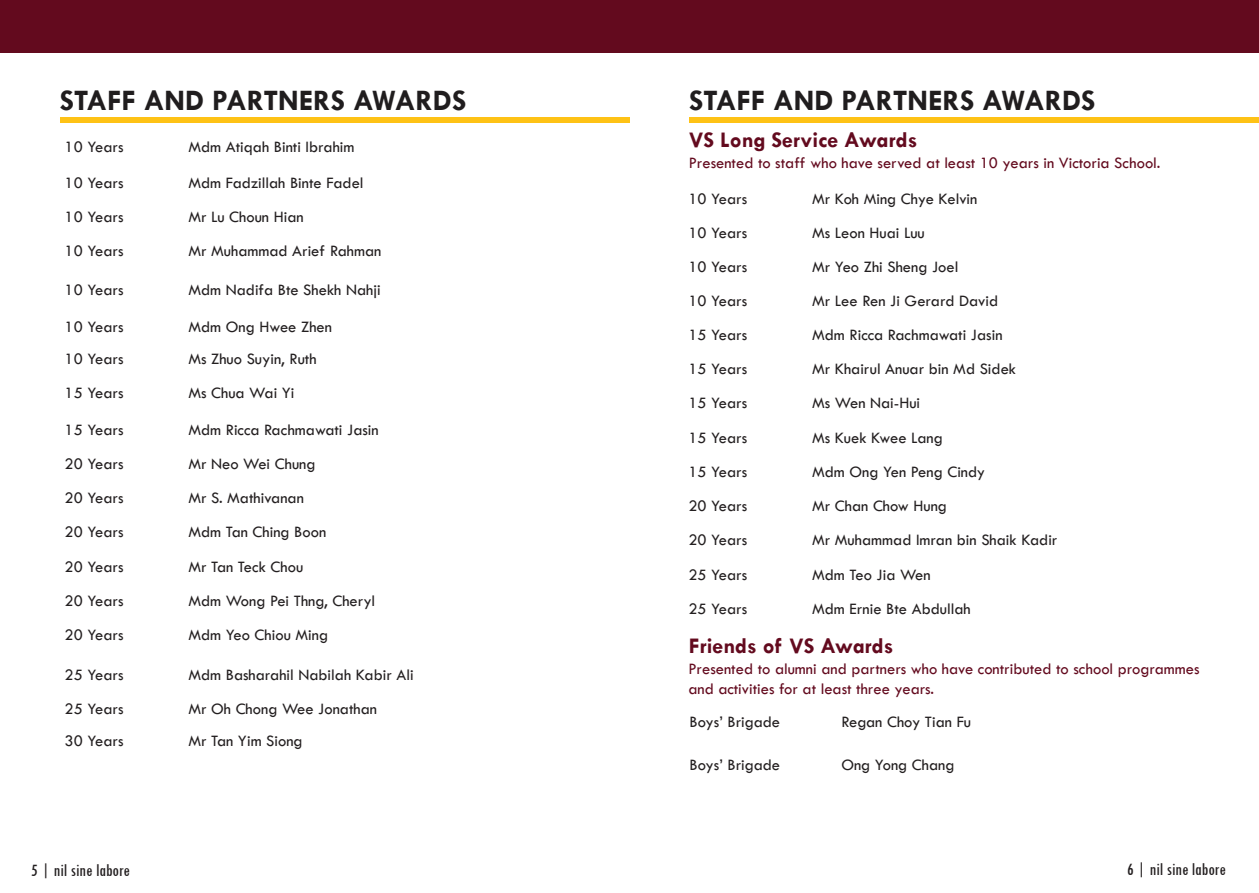
<style>
.page{position:relative;width:1259px;height:893px;background:#fff}
.page>*{position:absolute;margin:0;border:0;box-sizing:border-box;transform-origin:0 0}
.t1{font:700 30px "Tw Cen";color:#201d1e}
.t2{font:700 22.5px "Tw Cen";color:#630a1e}
.t3{font:condensed 18px "Tw Cen";color:#231f20}
.t4{font:16.5px "Tw Cen";color:#231f20}
.t5{font:16.5px/19.8px "Tw Cen";color:#630a1e}
</style>
<div class="page">
<div style="left:0;top:0;width:1259px;height:52px;background:#630a1e"></div>
<div style="left:60px;top:117px;width:569px;height:6px;background:#fec216"></div>
<div style="left:689px;top:117px;width:569px;height:6px;background:#fec216"></div>
<p class="t1" style="left:60px;top:82px;width:408px">STAFF AND PARTNERS AWARDS</p>
<p class="t4" style="left:65px;top:137px;width:60px">10 Years</p>
<p class="t4" style="left:188px;top:137px;width:168px">Mdm Atiqah Binti Ibrahim</p>
<p class="t4" style="left:65px;top:173px;width:60px">10 Years</p>
<p class="t4" style="left:188px;top:173px;width:177px">Mdm Fadzillah Binte Fadel</p>
<p class="t4" style="left:65px;top:207px;width:60px">10 Years</p>
<p class="t4" style="left:188px;top:207px;width:117px">Mr Lu Choun Hian</p>
<p class="t4" style="left:65px;top:241px;width:60px">10 Years</p>
<p class="t4" style="left:188px;top:241px;width:194px">Mr Muhammad Arief Rahman</p>
<p class="t4" style="left:65px;top:280px;width:60px">10 Years</p>
<p class="t4" style="left:188px;top:280px;width:194px">Mdm Nadifa Bte Shekh Nahji</p>
<p class="t4" style="left:65px;top:317px;width:60px">10 Years</p>
<p class="t4" style="left:188px;top:317px;width:145px">Mdm Ong Hwee Zhen</p>
<p class="t4" style="left:65px;top:349px;width:60px">10 Years</p>
<p class="t4" style="left:188px;top:349px;width:130px">Ms Zhuo Suyin, Ruth</p>
<p class="t4" style="left:65px;top:383px;width:60px">15 Years</p>
<p class="t4" style="left:188px;top:383px;width:108px">Ms Chua Wai Yi</p>
<p class="t4" style="left:65px;top:420px;width:60px">15 Years</p>
<p class="t4" style="left:188px;top:420px;width:192px">Mdm Ricca Rachmawati Jasin</p>
<p class="t4" style="left:65px;top:454px;width:60px">20 Years</p>
<p class="t4" style="left:188px;top:454px;width:129px">Mr Neo Wei Chung</p>
<p class="t4" style="left:65px;top:488px;width:60px">20 Years</p>
<p class="t4" style="left:188px;top:488px;width:117px">Mr S. Mathivanan</p>
<p class="t4" style="left:65px;top:522px;width:60px">20 Years</p>
<p class="t4" style="left:188px;top:522px;width:139px">Mdm Tan Ching Boon</p>
<p class="t4" style="left:65px;top:557px;width:60px">20 Years</p>
<p class="t4" style="left:188px;top:557px;width:116px">Mr Tan Teck Chou</p>
<p class="t4" style="left:65px;top:591px;width:60px">20 Years</p>
<p class="t4" style="left:188px;top:591px;width:188px">Mdm Wong Pei Thng, Cheryl</p>
<p class="t4" style="left:65px;top:625px;width:60px">20 Years</p>
<p class="t4" style="left:188px;top:625px;width:141px">Mdm Yeo Chiou Ming</p>
<p class="t4" style="left:65px;top:664px;width:60px">25 Years</p>
<p class="t4" style="left:188px;top:664px;width:227px">Mdm Basharahil Nabilah Kabir Ali</p>
<p class="t4" style="left:65px;top:699px;width:60px">25 Years</p>
<p class="t4" style="left:188px;top:699px;width:190px">Mr Oh Chong Wee Jonathan</p>
<p class="t4" style="left:65px;top:731px;width:60px">30 Years</p>
<p class="t4" style="left:188px;top:731px;width:116px">Mr Tan Yim Siong</p>
<p class="t1" style="left:689px;top:82px;width:408px">STAFF AND PARTNERS AWARDS</p>
<p class="t2" style="left:689px;top:126px;width:230px">VS Long Service Awards</p>
<p class="t5" style="left:688px;top:153px;width:473px">Presented to staff who have served at least 10 years in Victoria School.</p>
<p class="t4" style="left:688px;top:189px;width:60px">10 Years</p>
<p class="t4" style="left:812px;top:189px;width:167px">Mr Koh Ming Chye Kelvin</p>
<p class="t4" style="left:688px;top:223px;width:60px">10 Years</p>
<p class="t4" style="left:812px;top:223px;width:114px">Ms Leon Huai Luu</p>
<p class="t4" style="left:688px;top:257px;width:60px">10 Years</p>
<p class="t4" style="left:812px;top:257px;width:148px">Mr Yeo Zhi Sheng Joel</p>
<p class="t4" style="left:688px;top:291px;width:60px">10 Years</p>
<p class="t4" style="left:812px;top:291px;width:188px">Mr Lee Ren Ji Gerard David</p>
<p class="t4" style="left:688px;top:325px;width:60px">15 Years</p>
<p class="t4" style="left:812px;top:325px;width:192px">Mdm Ricca Rachmawati Jasin</p>
<p class="t4" style="left:688px;top:359px;width:60px">15 Years</p>
<p class="t4" style="left:812px;top:359px;width:205px">Mr Khairul Anuar bin Md Sidek</p>
<p class="t4" style="left:688px;top:393px;width:60px">15 Years</p>
<p class="t4" style="left:812px;top:393px;width:110px">Ms Wen Nai-Hui</p>
<p class="t4" style="left:688px;top:428px;width:60px">15 Years</p>
<p class="t4" style="left:812px;top:428px;width:132px">Ms Kuek Kwee Lang</p>
<p class="t4" style="left:688px;top:462px;width:60px">15 Years</p>
<p class="t4" style="left:812px;top:462px;width:174px">Mdm Ong Yen Peng Cindy</p>
<p class="t4" style="left:688px;top:496px;width:60px">20 Years</p>
<p class="t4" style="left:812px;top:496px;width:136px">Mr Chan Chow Hung</p>
<p class="t4" style="left:688px;top:530px;width:60px">20 Years</p>
<p class="t4" style="left:812px;top:530px;width:247px">Mr Muhammad Imran bin Shaik Kadir</p>
<p class="t4" style="left:688px;top:564px;width:60px">25 Years</p>
<p class="t4" style="left:812px;top:564px;width:120px">Mdm Teo Jia Wen</p>
<p class="t4" style="left:688px;top:598px;width:60px">25 Years</p>
<p class="t4" style="left:812px;top:598px;width:160px">Mdm Ernie Bte Abdullah</p>
<p class="t2" style="left:689px;top:633px;width:206px">Friends of VS Awards</p>
<p class="t5" style="left:688px;top:659px;width:513px">Presented to alumni and partners who have contributed to school programmes and activities for at least three years.</p>
<p class="t4" style="left:689px;top:711px;width:92px">Boys’ Brigade</p>
<p class="t4" style="left:841px;top:711px;width:131px">Regan Choy Tian Fu</p>
<p class="t4" style="left:689px;top:754px;width:92px">Boys’ Brigade</p>
<p class="t4" style="left:841px;top:754px;width:115px">Ong Yong Chang</p>
<p class="t3" style="left:31px;top:860px;width:100px">5 | nil sine labore</p>
<p class="t3" style="left:1127px;top:859px;width:100px">6 | nil sine labore</p>
</div>
